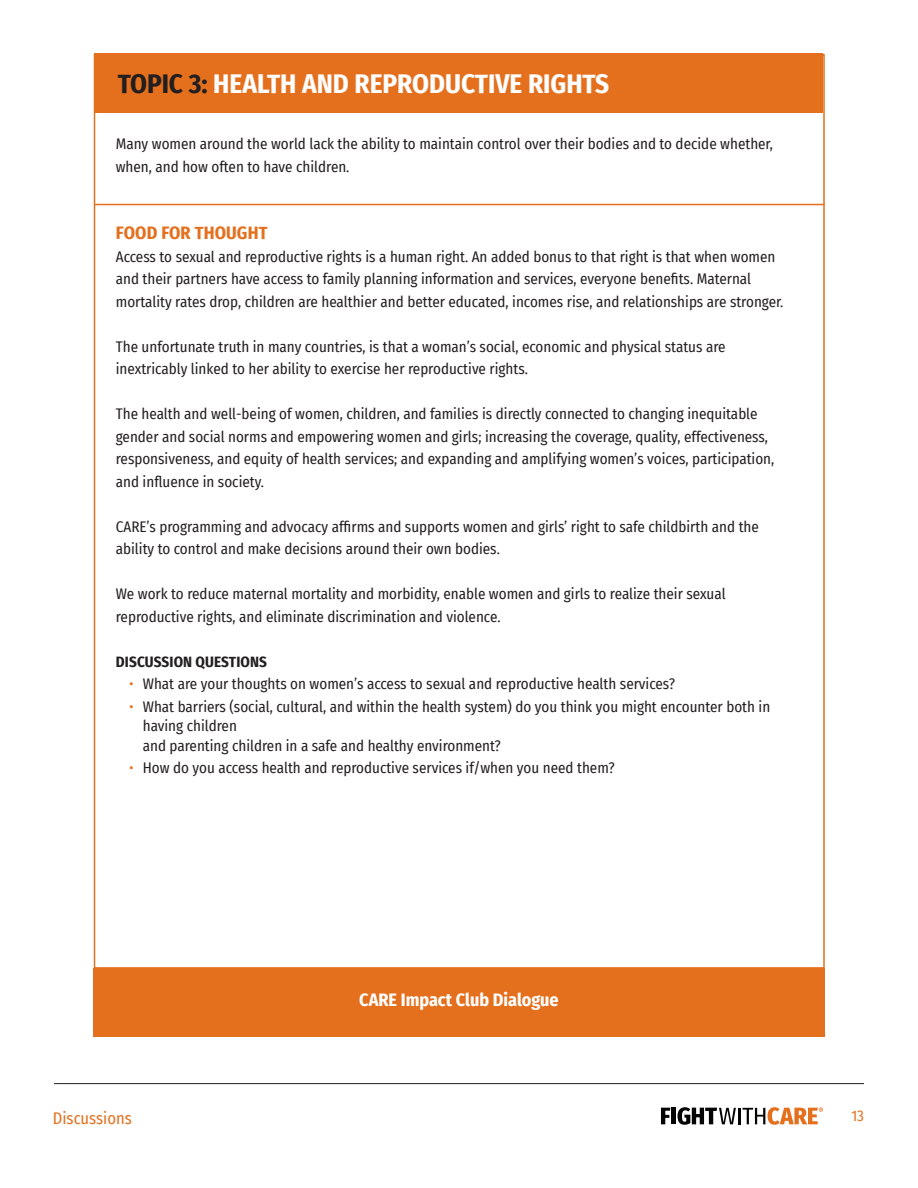
<style>
.page{position:relative;width:918px;height:1188px;background:#fff}
.page>*{position:absolute;margin:0;border:0;box-sizing:border-box;transform-origin:0 0}
.Heading{font:700 27px "Fira Sans Condensed";color:#fff}
.t1{font:700 18px "Fira Sans Condensed";color:#fff}
.Topic{font:700 18px "Fira Sans Condensed";letter-spacing:.01em;color:#e4701e}
.t2{font:16.5px "Fira Sans Condensed";color:#e4701e}
.Text{font:15px/22.5px "Fira Sans Condensed";color:#231f20}
.Text_Bullet_1{font:15px/19.5px "Fira Sans Condensed";color:#231f20}
.Discussion_Question{font:700 15px "Fira Sans Condensed";letter-spacing:.01em;color:#231f20}
.t3{font:15px "Fira Sans Condensed";color:#e4701e}
.s1{color:#231f20}
.s2{color:#e4701e}
</style>
<div class="page">
<div style="left:94px;top:968px;width:731px;height:68px;background:#e4701e"></div>
<hr style="left:54px;top:1083px;width:810px;height:1px;background:#231f20">
<svg style="left:661px;top:1108px;width:9px;height:16px"></svg>
<hr style="left:672px;top:1108px;width:4px;height:16px;background:#040503">
<svg style="left:678px;top:1107px;width:145px;height:18px"></svg>
<div style="left:94px;top:53px;width:730px;height:59px;background:#e4701e"></div>
<hr style="left:94px;top:204px;width:731px;height:1px;background:#e4701e">
<p class="Heading" style="left:118px;top:61px;width:493px"><span class="s1">TOPIC 3:</span> HEALTH AND REPRODUCTIVE RIGHTS</p>
<p class="Text" style="left:116px;top:132px;width:658px">Many women around the world lack the ability to maintain control over their bodies and to decide whether, when, and how often to have children.</p>
<p class="Topic" style="left:116px;top:218px;width:153px">FOOD FOR THOUGHT</p>
<p class="Text" style="left:116px;top:245px;width:669px">Access to sexual and reproductive rights is a human right. An added bonus to that right is that when women and their partners have access to family planning information and services, everyone benefits. Maternal mortality rates drop, children are healthier and better educated, incomes rise, and relationships are stronger.</p>
<p class="Text" style="left:116px;top:335px;width:611px">The unfortunate truth in many countries, is that a woman’s social, economic and physical status are inextricably linked to her ability to exercise her reproductive rights.</p>
<p class="Text" style="left:116px;top:402px;width:660px">The health and well-being of women, children, and families is directly connected to changing inequitable gender and social norms and empowering women and girls; increasing the coverage, quality, effectiveness, responsiveness, and equity of health services; and expanding and amplifying women’s voices, participation, and influence in society.</p>
<p class="Text" style="left:116px;top:515px;width:645px">CARE’s programming and advocacy affirms and supports women and girls’ right to safe childbirth and the ability to control and make decisions around their own bodies.</p>
<p class="Text" style="left:116px;top:582px;width:611px">We work to reduce maternal mortality and morbidity, enable women and girls to realize their sexual reproductive rights, and eliminate discrimination and violence.</p>
<p class="Discussion_Question" style="left:116px;top:649px;width:153px">DISCUSSION QUESTIONS</p>
<p class="Text_Bullet_1" style="left:129px;top:674px;width:547px"><span class="s2">•</span> What are your thoughts on women’s access to sexual and reproductive health services?</p>
<p class="Text_Bullet_1" style="left:143px;top:696px;width:629px;text-indent:-13px"><span class="s2">•</span> What barriers (social, cultural, and within the health system) do you think you might encounter both in having children<br>and parenting children in a safe and healthy environment?</p>
<p class="Text_Bullet_1" style="left:129px;top:758px;width:487px"><span class="s2">•</span> How do you access health and reproductive services if/when you need them?</p>
<p class="t1" style="left:359px;top:985px;width:201px">CARE Impact Club Dialogue</p>
<p class="t2" style="left:53px;top:1106px;width:80px">Discussions</p>
<p class="t3" style="left:851px;top:1105px;width:14px">13</p>
</div>
